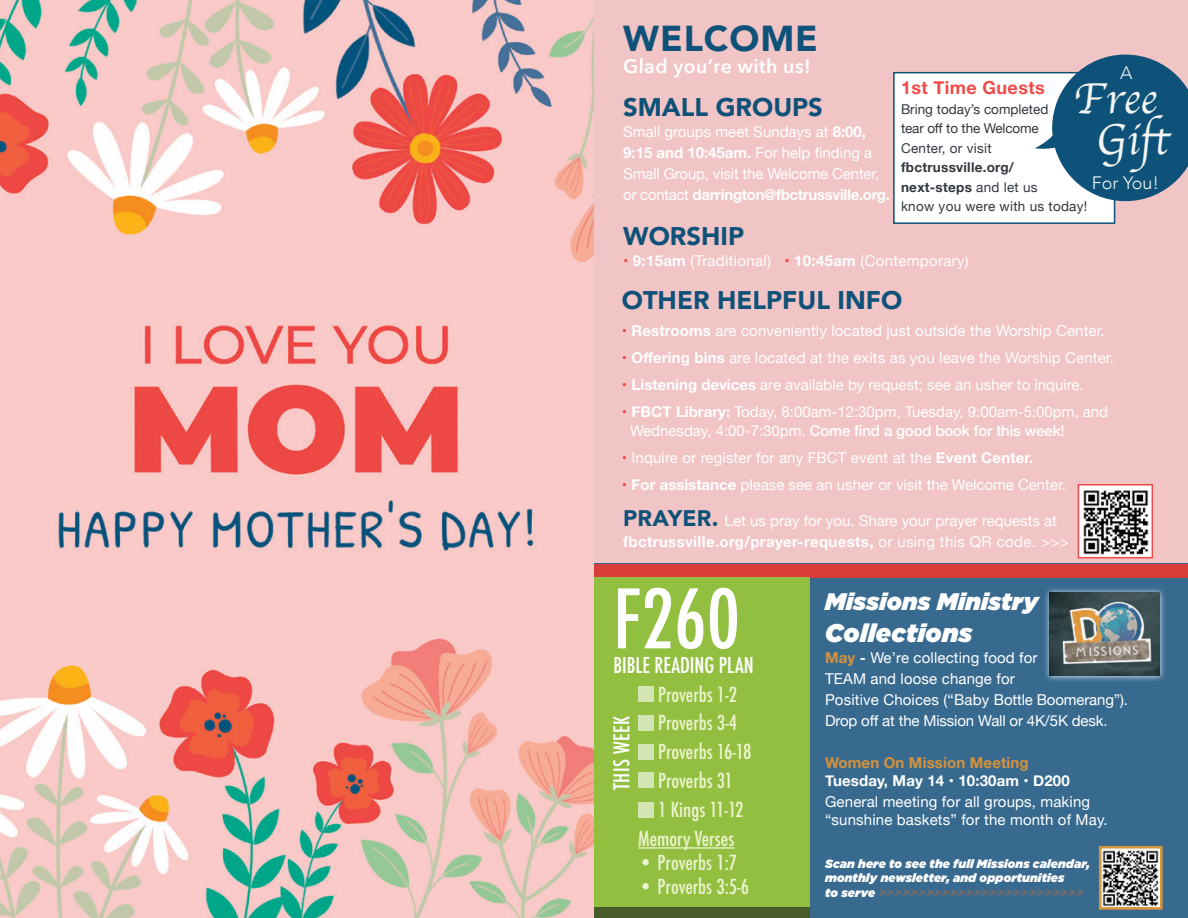
<style>
.page{position:relative;width:1188px;height:918px;background:#fff}
.page>*{position:absolute;margin:0;border:0;box-sizing:border-box;transform-origin:0 0}
.t1{font:500 condensed 79.5px "Futura";color:#fff}
.t2{font:45.15px "Apple Chancery";color:#f3f6f2}
.t3{font:900 36px "Avenir";letter-spacing:.025em;color:#0e5279}
.t4{font:900 25.5px "Avenir";color:#0e5279}
.t5{font:italic 900 25.5px "Gotham";letter-spacing:.01em;color:#fff}
.t6{font:italic 900 24px "Gotham";letter-spacing:.01em;color:#fff}
.t7{font:500 condensed 21.3px "Futura";color:#fff}
.t8{font:500 condensed 21.3px "Futura";letter-spacing:.02em;color:#fff}
.t9{font:500 condensed 20.1px "Futura";color:#ecf3cd}
.t10{font:600 19.5px "Avenir Next";letter-spacing:.02em;color:#fff}
.t11{font:700 18px "Helvetica Neue";letter-spacing:.02em;color:#ef4c49}
.t12{font:300 18px "Avenir";color:#f3f6f2}
.t13{font:15px/21px "Helvetica Neue";letter-spacing:.01em;color:#fff}
.t14{font:700 15px "Helvetica Neue";letter-spacing:.01em;color:#fff}
.t15{font:15px "Helvetica Neue";letter-spacing:-.01em;color:#fff}
.t16{font:500 15px "Helvetica Neue";letter-spacing:-.01em;color:#fff}
.t17{font:700 15px "Helvetica Neue";letter-spacing:-.02em;color:#fff}
.t18{font:700 15px "Helvetica Neue";letter-spacing:.01em;color:#d6923a}
.t19{font:13.5px "Helvetica Neue";color:#31373f}
.t20{font:13.5px "Helvetica Neue";letter-spacing:.02em;color:#31373f}
.t21{font:700 13.5px "Helvetica Neue";letter-spacing:.02em;color:#31373f}
.t22{font:italic 900 12px/14.4px "Gotham";letter-spacing:.01em;color:#fff}
.t23{font:italic 900 12px "Gotham";letter-spacing:.01em;color:#6c6d70}
.s1{font-weight:400}
.s2{font-weight:700}
.s3{font-weight:700;color:#ef4c49}
.s4{font-family:"Avenir";font-weight:900;font-size:22.5px;color:#0e5279}
.s5{font-weight:700;color:#d6923a}
.s6{color:#fff}
</style>
<div class="page">
<div style="left:581px;top:0;width:607px;height:571px;background:#f1c4c5"></div>
<div style="left:583px;top:564px;width:605px;height:354px;background:#386a90"></div>
<div style="left:893px;top:72px;width:222px;height:152px;background:#fff;border:2px solid #0e5279"></div>
<div style="left:1043px;top:586px;width:123px;height:96px;background:#fff;opacity:.75"></div>
<img style="left:1049px;top:592px;width:111px;height:84px">
<img style="left:1103px;top:850px;width:56px;height:56px">
<div style="left:1099px;top:846px;width:64px;height:64px;border:3px solid #d6943d"></div>
<div style="left:1078px;top:485px;width:74px;height:73px;background:#fff"></div>
<img style="left:1083px;top:490px;width:66px;height:65px">
<div style="left:1078px;top:484px;width:75px;height:74px;border:2px solid #ef4c49"></div>
<div style="left:580px;top:564px;width:608px;height:14px;background:#d83c39"></div>
<div style="left:582px;top:578px;width:227px;height:340px;background:#93bf41"></div>
<div style="left:582px;top:908px;width:227px;height:10px;background:#475c29"></div>
<hr style="left:638px;top:847px;width:96px;height:2px;background:#ecf3cd">
<div style="left:639px;top:686px;width:15px;height:15px;background:#d3e5b3"></div>
<div style="left:639px;top:715px;width:15px;height:15px;background:#d3e5b3"></div>
<div style="left:639px;top:744px;width:15px;height:15px;background:#d3e5b3"></div>
<div style="left:639px;top:803px;width:15px;height:15px;background:#d3e5b3"></div>
<div style="left:639px;top:773px;width:15px;height:15px;background:#d3e5b3"></div>
<svg style="left:1035px;top:55px;width:153px;height:146px"></svg>
<img style="left:1px;top:0;width:593px;height:918px">
<p class="t3" style="left:623px;top:7px;width:196px">WELCOME</p>
<p class="t10" style="left:623px;top:50px;width:189px">Glad you’re with us!</p>
<p class="t12" style="left:1120px;top:62px;width:14px">A</p>
<p class="t11" style="left:901px;top:74px;width:145px">1st Time Guests</p>
<p class="t19" style="left:901px;top:99px;width:149px">Bring today’s completed</p>
<p class="t19" style="left:901px;top:119px;width:139px">tear off to the Welcome</p>
<p class="t20" style="left:901px;top:138px;width:92px">Center, or visit</p>
<p class="t21" style="left:901px;top:157px;width:114px">fbctrussville.org/</p>
<p class="t21" style="left:901px;top:177px;width:138px">next-steps <span class="s1">and let us</span></p>
<p class="t20" style="left:901px;top:197px;width:188px">know you were with us today!</p>
<p class="t2" style="left:1074px;top:62px;width:85px">Free</p>
<p class="t2" style="left:1096px;top:103px;width:75px">Gift</p>
<p class="t4" style="left:623px;top:85px;width:201px">SMALL GROUPS</p>
<p class="t13" style="left:623px;top:122px;width:244px">Small groups meet Sundays at <span class="s2">8:00,</span></p>
<p class="t14" style="left:623px;top:140px;width:250px">9:15 and 10:45am. <span class="s1">For help finding a</span></p>
<p class="t15" style="left:623px;top:162px;width:257px">Small Group, visit the Welcome Center,</p>
<p class="t17" style="left:623px;top:182px;width:268px"><span class="s1">or contact</span> darrington@fbctrussville.org.</p>
<p class="t4" style="left:623px;top:214px;width:122px">WORSHIP</p>
<p class="t13" style="left:623px;top:251px;width:347px"><span class="s3">•</span> <span class="s2">9:15am</span> (Traditional) <span class="s3">•</span> <span class="s2">10:45am</span> (Contemporary)</p>
<p class="t12" style="left:1092px;top:172px;width:69px">For You!</p>
<p class="t4" style="left:622px;top:278px;width:282px">OTHER HELPFUL INFO</p>
<p class="t13" style="left:622px;top:321px;width:485px"><span class="s3">•</span> <span class="s2">Restrooms</span> are conveniently located just outside the Worship Center.</p>
<p class="t13" style="left:622px;top:348px;width:494px"><span class="s3">•</span> <span class="s2">Offering bins</span> are located at the exits as you leave the Worship Center.</p>
<p class="t13" style="left:622px;top:375px;width:463px"><span class="s3">•</span> <span class="s2">Listening devices</span> are available by request; see an usher to inquire.</p>
<p class="t13" style="left:622px;top:402px;width:488px"><span class="s3">•</span> <span class="s2">FBCT Library:</span> Today, 8:00am-12:30pm, Tuesday, 9:00am-5:00pm, and</p>
<p class="t16" style="left:630px;top:419px;width:436px"><span class="s1">Wednesday, 4:00-7:30pm.</span> Come find a good book for this week!</p>
<p class="t13" style="left:622px;top:448px;width:413px"><span class="s3">•</span> Inquire or register for any FBCT event at the <span class="s2">Event Center.</span></p>
<p class="t13" style="left:622px;top:475px;width:446px"><span class="s3">•</span> <span class="s2">For assistance</span> please see an usher or visit the Welcome Center.</p>
<p class="t13" style="left:623px;top:511px;width:435px"><span class="s4">PRAYER.</span> Let us pray for you. Share your prayer requests at</p>
<p class="t14" style="left:623px;top:530px;width:447px">fbctrussville.org/prayer-requests, <span class="s1">or using this QR code. &gt;&gt;&gt;</span></p>
<p class="t1" style="left:613px;top:568px;width:128px">F260</p>
<p class="t7" style="left:613px;top:651px;width:142px">BIBLE READING PLAN</p>
<p class="t9" style="left:658px;top:681px;width:81px">Proverbs 1-2</p>
<p class="t9" style="left:658px;top:710px;width:81px">Proverbs 3-4</p>
<p class="t9" style="left:658px;top:739px;width:95px">Proverbs 16-18</p>
<p class="t9" style="left:658px;top:768px;width:76px">Proverbs 31</p>
<p class="t9" style="left:658px;top:797px;width:87px">1 Kings 11-12</p>
<p class="t9" style="left:638px;top:825px;width:98px">Memory Verses</p>
<p class="t9" style="left:638px;top:850px;width:100px">• Proverbs 1:7</p>
<p class="t9" style="left:638px;top:874px;width:112px">• Proverbs 3:5-6</p>
<p class="t8" style="left:608px;top:790px;width:76px;rotate:-90deg">THIS WEEK</p>
<p class="t6" style="left:825px;top:587px;width:215px">Missions Ministry</p>
<p class="t5" style="left:825px;top:618px;width:148px">Collections</p>
<p class="t13" style="left:825px;top:648px;width:304px"><span class="s5">May</span> <span class="s2">-</span> We’re collecting food for<br>TEAM and loose change for<br>Positive Choices (“Baby Bottle Boomerang”).</p>
<p class="t15" style="left:825px;top:710px;width:284px">Drop off at the Mission Wall or 4K/5K desk.</p>
<p class="t18" style="left:825px;top:751px;width:205px">Women On Mission Meeting</p>
<p class="t14" style="left:825px;top:769px;width:246px">Tuesday, May 14 • 10:30am • D200</p>
<p class="t13" style="left:825px;top:792px;width:267px">General meeting for all groups, making</p>
<p class="t13" style="left:825px;top:810px;width:284px">“sunshine baskets” for the month of May.</p>
<p class="t22" style="left:825px;top:856px;width:266px">Scan here to see the full Missions calendar, monthly newsletter, and opportunities</p>
<p class="t23" style="left:825px;top:886px;width:260px"><span class="s6">to serve</span> &gt;&gt;&gt;&gt;&gt;&gt;&gt;&gt;&gt;&gt;&gt;&gt;&gt;&gt;&gt;&gt;&gt;&gt;&gt;&gt;&gt;&gt;&gt;&gt;&gt;&gt;</p>
</div>
